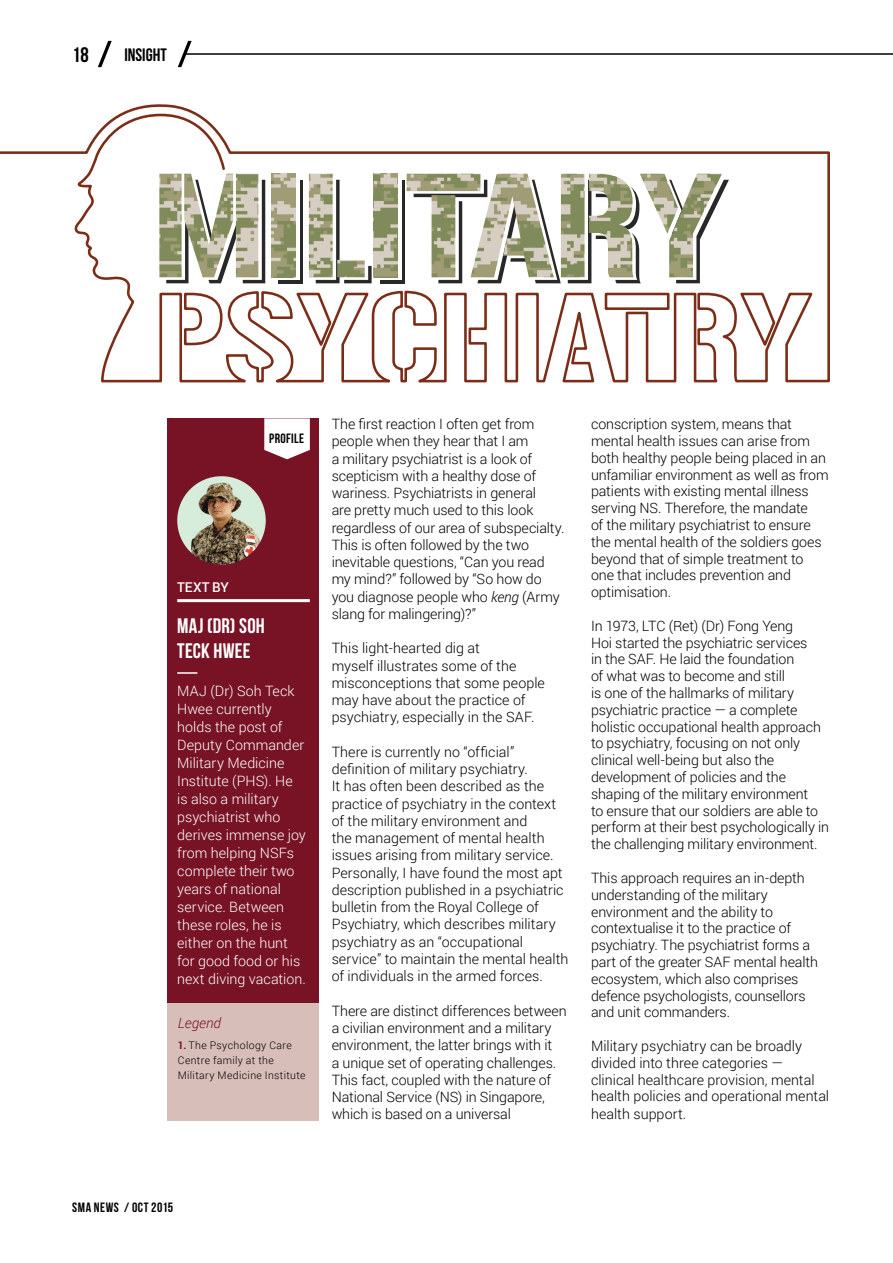
<style>
.page{position:relative;width:893px;height:1263px;background:#fff}
.page>*{position:absolute;margin:0;border:0;box-sizing:border-box;transform-origin:0 0}
.t1{font:700 21px/25.2px "Bebas Neue";letter-spacing:.015em;color:#fff}
.t2{font:21px "Bebas Neue";color:#000}
.t3{font:18px "Bebas Neue";color:#000}
.t4{font:300 14.25px/17.2px "Roboto";letter-spacing:-.005em;color:#000}
.t5{font:300 14.25px/18px "Roboto";letter-spacing:.005em;color:#fff}
.t6{font:italic 300 14.25px "Roboto";color:#771325}
.t7{font:700 13.5px "Bebas Neue";letter-spacing:.025em;color:#000}
.t8{font:500 13.5px "Roboto";letter-spacing:.005em;color:#fff}
.t9{font:300 10.5px/15px "Roboto";letter-spacing:.035em;color:#000}
.s1{font-weight:700;color:#771325}
.s2{font-style:italic}
.s3{font-weight:400}
</style>
<div class="page">
<div style="left:167px;top:418px;width:152px;height:585px;background:#771325"></div>
<hr style="left:177px;top:599px;width:133px;height:3px;background:#fff">
<img style="left:177px;top:476px;width:89px;height:89px;border-radius:44px">
<hr style="left:177px;top:672px;width:20px;height:2px;background:#fff">
<svg style="left:0;top:104px;width:830px;height:279px"></svg>
<svg style="left:403px;top:289px;width:35px;height:38px"></svg>
<div style="left:605px;top:293px;width:64px;height:17px;border:3px solid #7c2d18"></div>
<svg style="left:738px;top:291px;width:39px;height:60px"></svg>
<img style="left:271px;top:174px;width:25px;height:103px">
<img style="left:309px;top:174px;width:56px;height:103px">
<img style="left:373px;top:174px;width:25px;height:103px">
<img style="left:407px;top:174px;width:63px;height:103px">
<img style="left:470px;top:174px;width:84px;height:103px">
<img style="left:640px;top:174px;width:82px;height:103px">
<div style="left:167px;top:1004px;width:152px;height:117px;background:#d8beb9"></div>
<svg style="left:264px;top:418px;width:46px;height:41px;background:#ede1e3"></svg>
<svg style="left:98px;top:41px;width:14px;height:26px"></svg>
<svg style="left:178px;top:41px;width:14px;height:26px"></svg>
<hr style="left:185px;top:53px;width:708px;height:2px;background:#000">
<h1 class="t2" style="left:72px;top:43px;width:18px">18</h1>
<p class="t3" style="left:124px;top:45px;width:44px">insight</p>
<p class="t7" style="left:269px;top:431px;width:36px">PROFILE</p>
<p class="t8" style="left:177px;top:577px;width:53px">text BY</p>
<h1 class="t1" style="left:177px;top:613px;width:89px">MAJ (DR) SOH<br>TECK HWEE</h1>
<p class="t5" style="left:177px;top:681px;width:130px">MAJ (Dr) Soh Teck<br>Hwee currently holds the post of<br>Deputy Commander<br>Military Medicine<br>Institute (PHS). He is also a military psychiatrist who derives immense joy from helping NSFs complete their two years of national service. Between these roles, he is either on the hunt for good food or his next diving vacation.</p>
<p class="t6" style="left:178px;top:1013px;width:45px">Legend</p>
<p class="t9" style="left:178px;top:1038px;width:129px"><span class="s1">1.</span> The Psychology Care<br>Centre family at the<br>Military Medicine Institute</p>
<p class="t4" style="left:332px;top:415px;width:234px">The first reaction I often get from people when they hear that I am<br>a military psychiatrist is a look of scepticism with a healthy dose of wariness. Psychiatrists in general<br>are pretty much used to this look regardless of our area of subspecialty.<br>This is often followed by the two inevitable questions, “Can you read my mind?” followed by “So how do you diagnose people who <span class="s2">keng</span> (Army slang for malingering)?”</p>
<p class="t4" style="left:332px;top:639px;width:215px">This light-hearted dig at<br>myself illustrates some of the misconceptions that some people may have about the practice of psychiatry, especially in the SAF.</p>
<p class="t4" style="left:332px;top:743px;width:238px">There is currently no “official” definition of military psychiatry.<br>It has often been described as the practice of psychiatry in the context of the military environment and<br>the management of mental health issues arising from military service.<br>Personally, I have found the most apt description published in a psychiatric bulletin from the Royal College of Psychiatry, which describes military psychiatry as an “occupational service” to maintain the mental health of individuals in the armed forces.</p>
<p class="t4" style="left:332px;top:1001px;width:237px">There are distinct differences between a civilian environment and a military environment, the latter brings with it<br>a unique set of operating challenges.<br>This fact, coupled with the nature of National Service (NS) in Singapore, which is based on a universal</p>
<p class="t4" style="left:591px;top:415px;width:239px;line-height:16.8px">conscription system, means that mental health issues can arise from both healthy people being placed in an unfamiliar environment as well as from patients with existing mental illness serving NS. Therefore, the mandate<br>of the military psychiatrist to ensure the mental health of the soldiers goes beyond that of simple treatment to one that includes prevention and optimisation.</p>
<p class="t4" style="left:591px;top:617px;width:240px;line-height:16.8px">In 1973, LTC (Ret) (Dr) Fong Yeng<br>Hoi started the psychiatric services<br>in the SAF. He laid the foundation<br>of what was to become and still<br>is one of the hallmarks of military psychiatric practice — a complete holistic occupational health approach to psychiatry, focusing on not only clinical well-being but also the development of policies and the shaping of the military environment<br>to ensure that our soldiers are able to perform at their best psychologically in the challenging military environment.</p>
<p class="t4" style="left:591px;top:869px;width:229px;line-height:16.8px">This approach requires an in-depth understanding of the military environment and the ability to contextualise it to the practice of psychiatry. The psychiatrist forms a part of the greater SAF mental health ecosystem, which also comprises defence psychologists, counsellors and unit commanders.</p>
<p class="t4" style="left:591px;top:1037px;width:240px">Military psychiatry can be broadly divided into three categories — clinical healthcare provision, mental health policies and operational mental health support.</p>
<p class="t7" style="left:72px;top:1200px;width:102px">SMA NEWS / <span class="s3">OCT 2015</span></p>
</div>
